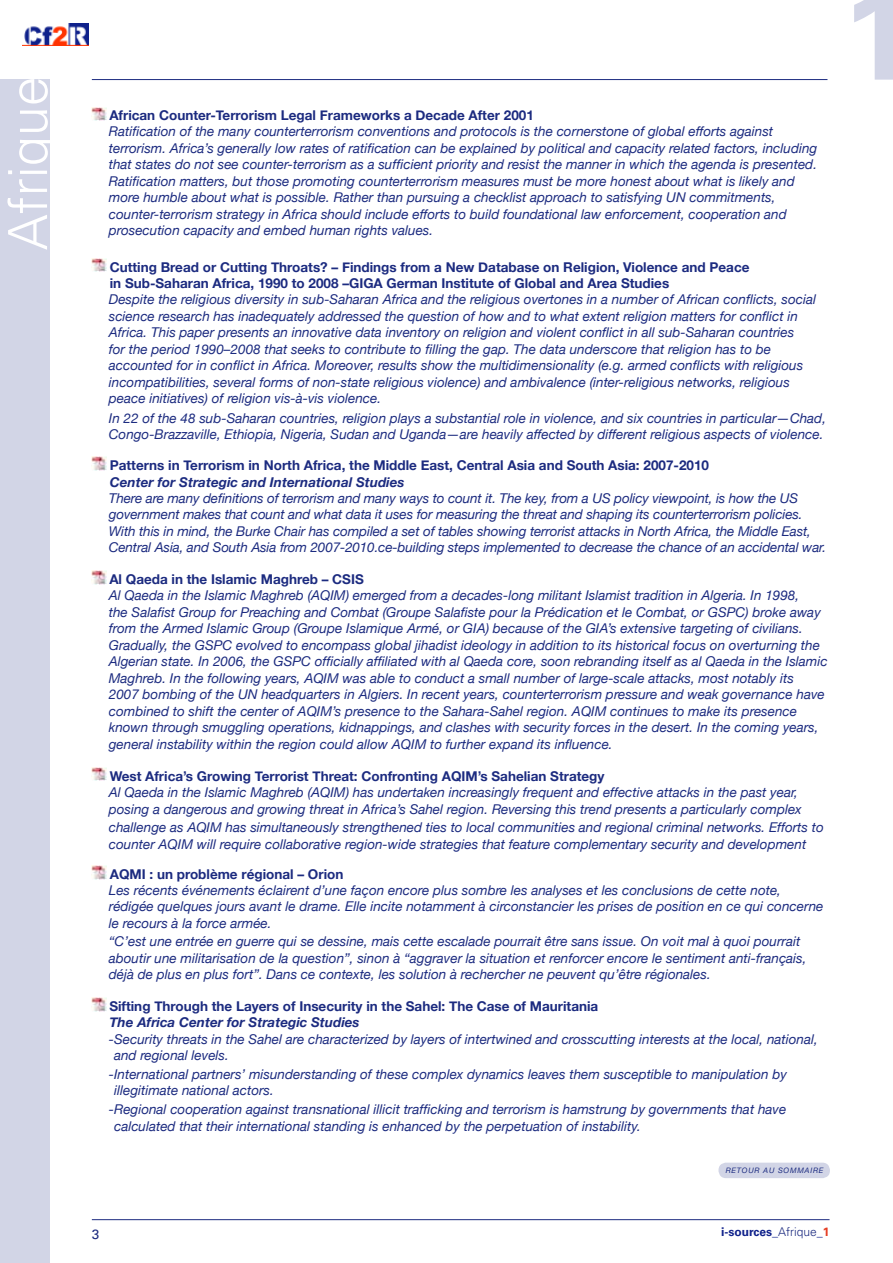
<style>
.page{position:relative;width:893px;height:1263px;background:#fff}
.page>*{position:absolute;margin:0;border:0;box-sizing:border-box;transform-origin:0 0}
.t1{font:700 126px "Univers";color:#d2d5e6}
.t2{font:300 54px "Univers";color:#fff}
.t3{font:italic 13.5px/16.5px "Helvetica Neue";color:#1c2b80}
.t4{font:700 13.5px/16.5px "Helvetica Neue";color:#1c2b80}
.t5{font:italic 700 13.5px "Helvetica Neue";color:#1c2b80}
.t6{font:13.5px "Univers";color:#1c2b80}
.t7{font:700 12px "Univers";color:#0f218b}
.t8{font:italic 7.5px "Helvetica Neue";letter-spacing:.1em;color:#1c2b80}
.s1{font-weight:300;color:#1c2b80}
.s2{color:#e53b21}
</style>
<div class="page">
<div style="left:0;top:79px;width:50px;height:1184px;background:#d2d5e6"></div>
<img style="left:22px;top:23px;width:67px;height:22px">
<hr style="left:92px;top:79px;width:735px;height:1px;background:#1c2b80">
<hr style="left:92px;top:1219px;width:737px;height:1px;background:#1c2b80">
<img style="left:92px;top:107px;width:14px;height:14px">
<img style="left:92px;top:258px;width:14px;height:14px">
<img style="left:92px;top:457px;width:14px;height:13px">
<img style="left:92px;top:571px;width:14px;height:13px">
<img style="left:92px;top:767px;width:14px;height:14px">
<img style="left:92px;top:865px;width:14px;height:14px">
<img style="left:92px;top:998px;width:14px;height:13px">
<div style="left:718px;top:1163px;width:112px;height:15px;background:#d2d5e6;border-radius:8px"></div>
<h2 class="t2" style="left:-5px;top:250px;width:176px;rotate:-90deg">Afrique</h2>
<p class="t4" style="left:109px;top:107px;width:426px">African Counter-Terrorism Legal Frameworks a Decade After 2001</p>
<p class="t3" style="left:109px;top:123px;width:710px">Ratification of the many counterterrorism conventions and protocols is the cornerstone of global efforts against terrorism. Africa’s generally low rates of ratification can be explained by political and capacity related factors, including that states do not see counter-terrorism as a sufficient priority and resist the manner in which the agenda is presented.<br>Ratification matters, but those promoting counterterrorism measures must be more honest about what is likely and more humble about what is possible. Rather than pursuing a checklist approach to satisfying UN commitments, counter-terrorism strategy in Africa should include efforts to build foundational law enforcement, cooperation and prosecution capacity and embed human rights values.</p>
<p class="t4" style="left:110px;top:258px;width:641px">Cutting Bread or Cutting Throats? – Findings from a New Database on Religion, Violence and Peace in Sub-Saharan Africa, 1990 to 2008 –GIGA</p>
<p class="t4" style="left:387px;top:275px;width:284px">German Institute of Global and Area Studies</p>
<p class="t3" style="left:109px;top:291px;width:709px">Despite the religious diversity in sub-Saharan Africa and the religious overtones in a number of African conflicts, social science research has inadequately addressed the question of how and to what extent religion matters for conflict in Africa. This paper presents an innovative data inventory on religion and violent conflict in all sub-Saharan countries<br>for the period 1990–2008 that seeks to contribute to filling the gap. The data underscore that religion has to be accounted for in conflict in Africa. Moreover, results show the multidimensionality (e.g. armed conflicts with religious incompatibilities, several forms of non-state religious violence) and ambivalence (inter-religious networks, religious peace initiatives) of religion vis-à-vis violence.</p>
<p class="t3" style="left:109px;top:409px;width:719px">In 22 of the 48 sub-Saharan countries, religion plays a substantial role in violence, and six countries in particular—Chad,<br>Congo-Brazzaville, Ethiopia, Nigeria, Sudan and Uganda—are heavily affected by different religious aspects of violence.</p>
<p class="t4" style="left:110px;top:457px;width:601px">Patterns in Terrorism in North Africa, the Middle East, Central Asia and South Asia: 2007-2010</p>
<p class="t5" style="left:110px;top:474px;width:296px">Center for Strategic and International Studies</p>
<p class="t3" style="left:109px;top:489px;width:719px">There are many definitions of terrorism and many ways to count it. The key, from a US policy viewpoint, is how the US government makes that count and what data it uses for measuring the threat and shaping its counterterrorism policies.<br>With this in mind, the Burke Chair has compiled a set of tables showing terrorist attacks in North Africa, the Middle East, Central Asia, and South Asia from 2007-2010.ce-building steps implemented to decrease the chance of an accidental war.</p>
<p class="t4" style="left:109px;top:570px;width:232px">Al Qaeda in the Islamic Maghreb – CSIS</p>
<p class="t3" style="left:109px;top:587px;width:720px">Al Qaeda in the Islamic Maghreb (AQIM) emerged from a decades-long militant Islamist tradition in Algeria. In 1998,<br>the Salafist Group for Preaching and Combat (Groupe Salafiste pour la Prédication et le Combat, or GSPC) broke away from the Armed Islamic Group (Groupe Islamique Armé, or GIA) because of the GIA’s extensive targeting of civilians.<br>Gradually, the GSPC evolved to encompass global jihadist ideology in addition to its historical focus on overturning the Algerian state. In 2006, the GSPC officially affiliated with al Qaeda core, soon rebranding itself as al Qaeda in the Islamic Maghreb. In the following years, AQIM was able to conduct a small number of large-scale attacks, most notably its<br>2007 bombing of the UN headquarters in Algiers. In recent years, counterterrorism pressure and weak governance have combined to shift the center of AQIM’s presence to the Sahara-Sahel region. AQIM continues to make its presence known through smuggling operations, kidnappings, and clashes with security forces in the desert. In the coming years, general instability within the region could allow AQIM to further expand its influence.</p>
<p class="t4" style="left:110px;top:767px;width:342px">West Africa’s Growing Terrorist Threat: Confronting AQIM</p>
<p class="t4" style="left:478px;top:767px;width:128px">’s Sahelian Strategy</p>
<p class="t3" style="left:109px;top:783px;width:716px;line-height:17.2px">Al Qaeda in the Islamic Maghreb (AQIM) has undertaken increasingly frequent and effective attacks in the past year, posing a dangerous and growing threat in Africa’s Sahel region. Reversing this trend presents a particularly complex challenge as AQIM has simultaneously strengthened ties to local communities and regional criminal networks. Efforts to counter AQIM will require collaborative region-wide strategies that feature complementary security and development</p>
<p class="t4" style="left:110px;top:866px;width:9px">AQMI</p>
<p class="t4" style="left:149px;top:866px;width:195px">: un problème régional – Orion</p>
<p class="t3" style="left:109px;top:881px;width:716px">Les récents événements éclairent d’une façon encore plus sombre les analyses et les conclusions de cette note, rédigée quelques jours avant le drame. Elle incite notamment à circonstancier les prises de position en ce qui concerne le recours à la force armée.</p>
<p class="t3" style="left:109px;top:933px;width:699px">“C’est une entrée en guerre qui se dessine, mais cette escalade pourrait être sans issue. On voit mal à quoi pourrait aboutir une militarisation de la question”, sinon à “aggraver la situation et renforcer encore le sentiment anti-français, déjà de plus en plus fort”. Dans ce contexte, les solution à rechercher ne peuvent qu’être régionales.</p>
<p class="t4" style="left:109px;top:997px;width:490px">Sifting Through the Layers of Insecurity in the Sahel: The Case of Mauritania</p>
<p class="t5" style="left:109px;top:1014px;width:252px">The Africa Center for Strategic Studies</p>
<p class="t3" style="left:114px;top:1030px;width:705px;text-indent:-5px">-Security threats in the Sahel are characterized by layers of intertwined and crosscutting interests at the local, national, and regional levels.</p>
<p class="t3" style="left:114px;top:1066px;width:674px;text-indent:-5px">-International partners’ misunderstanding of these complex dynamics leaves them susceptible to manipulation by illegitimate national actors.</p>
<p class="t3" style="left:114px;top:1101px;width:674px;text-indent:-5px">-Regional cooperation against transnational illicit trafficking and terrorism is hamstrung by governments that have calculated that their international standing is enhanced by the perpetuation of instability.</p>
<p class="t8" style="left:726px;top:1166px;width:99px">RETOUR AU SOMMAIRE</p>
<p class="t6" style="left:92px;top:1226px;width:9px">3</p>
<p class="t7" style="left:721px;top:1225px;width:110px">i-sources_<span class="s1">Afrique</span>_<span class="s2">1</span></p>
<h1 class="t1" style="left:842px;top:-39px;width:72px">1</h1>
</div>
